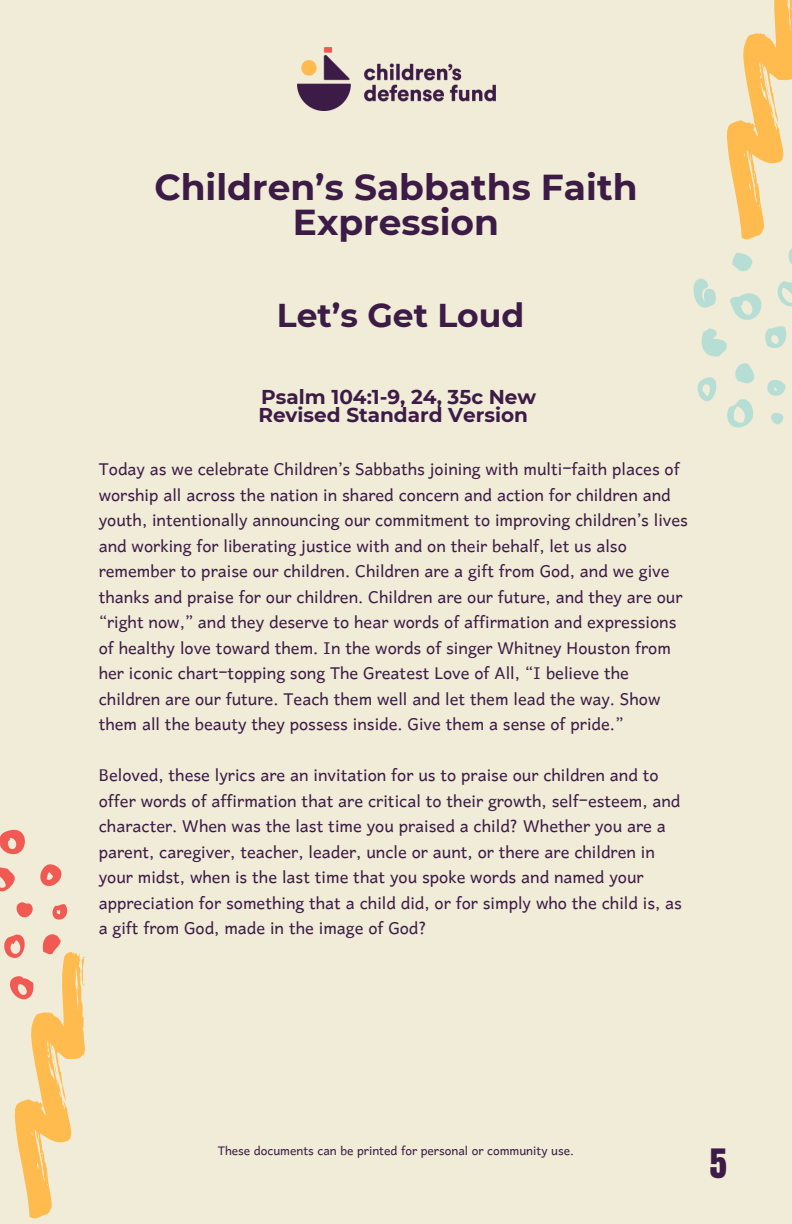
<style>
.page{position:relative;width:792px;height:1224px;background:#f0ecd7}
.page>*{position:absolute;margin:0;border:0;box-sizing:border-box;transform-origin:0 0}
.t1{font:700 36px/34.4px "Montserrat";color:#3c1b47;text-align:center}
.t2{font:34.4px "Anton";color:#3c1b47}
.t3{font:700 33px "Montserrat";color:#3c1b47}
.t4{font:22px/25.6px "Harmattan";color:#3c1b47}
.t5{font:700 20px/18px "Montserrat";color:#3c1b47}
.t6{font:16px "Harmattan";color:#3c1b47}
</style>
<div class="page">
<svg style="left:0;top:830px;width:25px;height:25px"></svg>
<svg style="left:40px;top:864px;width:22px;height:22px"></svg>
<svg style="left:0;top:867px;width:15px;height:25px"></svg>
<svg style="left:16px;top:902px;width:17px;height:16px"></svg>
<svg style="left:52px;top:904px;width:16px;height:16px"></svg>
<svg style="left:4px;top:934px;width:81px;height:285px"></svg>
<svg style="left:727px;top:0;width:65px;height:272px"></svg>
<svg style="left:693px;top:278px;width:99px;height:150px"></svg>
<img style="left:297px;top:48px;width:198px;height:63px">
<h1 class="t1" style="left:154px;top:170px;width:485px">Children’s Sabbaths Faith<br>Expression</h1>
<p class="t3" style="left:277px;top:295px;width:249px">Let’s Get Loud</p>
<p class="t5" style="left:258px;top:388px;width:279px">Psalm 104:1-9, 24, 35c New<br>Revised Standard Version</p>
<h1 class="t4" style="left:99px;top:455px;width:591px">Today as we celebrate Children’s Sabbaths joining with multi-faith places of worship all across the nation in shared concern and action for children and youth, intentionally announcing our commitment to improving children’s lives and working for liberating justice with and on their behalf, let us also remember to praise our children. Children are a gift from God, and we give thanks and praise for our children. Children are our future, and they are our “right now,” and they deserve to hear words of affirmation and expressions of healthy love toward them. In the words of singer Whitney Houston from her iconic chart-topping song The Greatest Love of All, “I believe the children are our future. Teach them well and let them lead the way. Show them all the beauty they possess inside. Give them a sense of pride.”</h1>
<h2 class="t4" style="left:99px;top:761px;width:585px">Beloved, these lyrics are an invitation for us to praise our children and to offer words of affirmation that are critical to their growth, self-esteem, and character. When was the last time you praised a child? Whether you are a parent, caregiver, teacher, leader, uncle or aunt, or there are children in your midst, when is the last time that you spoke words and named your appreciation for something that a child did, or for simply who the child is, as a gift from God, made in the image of God?</h2>
<p class="t6" style="left:218px;top:1140px;width:358px">These documents can be printed for personal or community use.</p>
<p class="t2" style="left:710px;top:1139px;width:18px">5</p>
</div>
